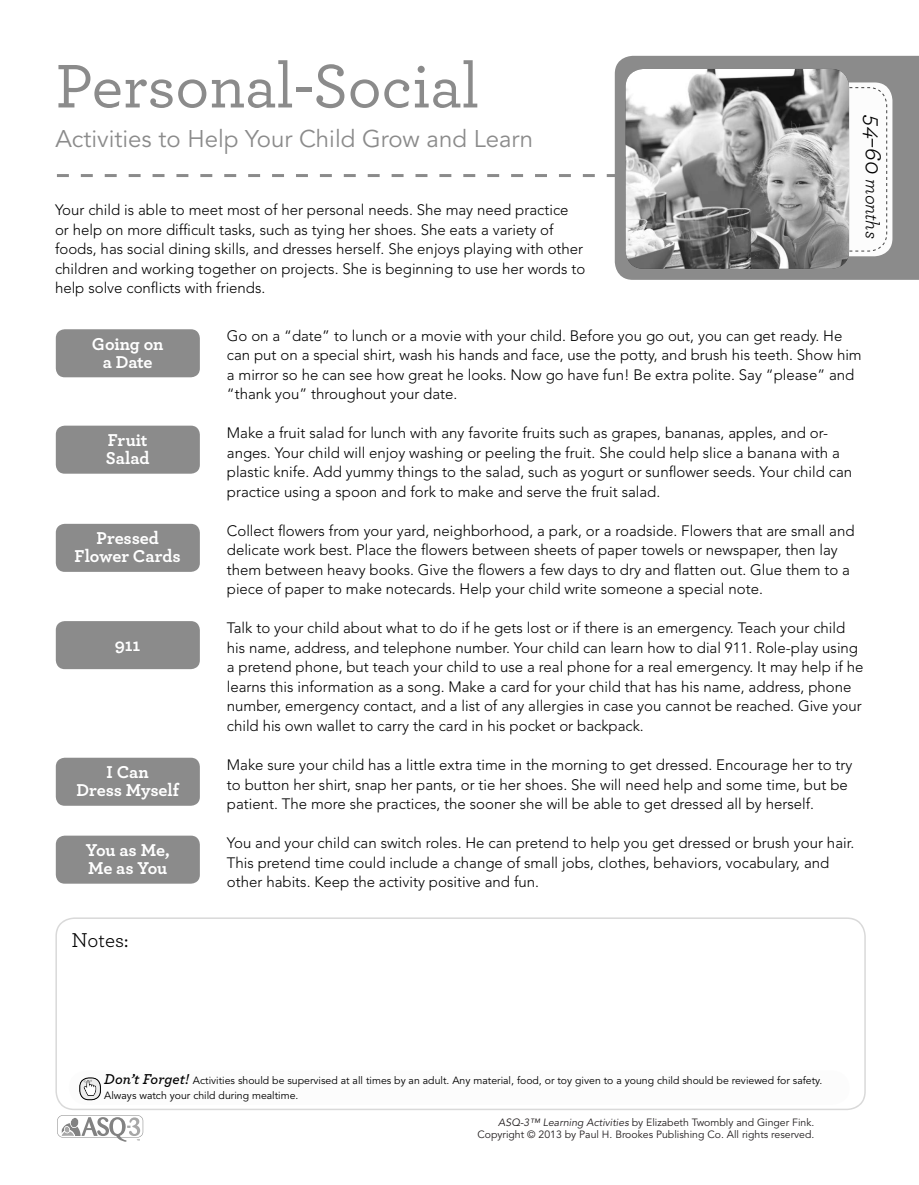
<style>
.page{position:relative;width:919px;height:1185px;background:#fff}
.page>*{position:absolute;margin:0;border:0;box-sizing:border-box;transform-origin:0 0}
.t1{font:500 64.5px "Archer";letter-spacing:-.005em;color:#8b8b8b}
.t2{font:24px "Avenir";color:#8b8b8b}
.t3{font:21px "Archer";color:#000}
.t4{font:italic 19.5px "Archer";letter-spacing:-.01em;color:#000}
.t5{font:700 18px/18px "Archer";letter-spacing:-.005em;color:#fff;text-align:center}
.t6{font:300 15px/19.5px "Avenir";color:#000}
.t7{font:10.5px/15px "Avenir";color:#000}
.t8{font:10.5px/12.9px "Avenir";color:#231f20;text-align:right}
.s1{font-size:24px}
.s2{font-family:"Archer";font-weight:600;font-style:italic;font-size:15px}
.s3{font-style:italic}
</style>
<div class="page">
<svg style="left:57px;top:1115px;width:86px;height:26px"></svg>
<svg style="left:57px;top:174px;width:558px;height:3px"></svg>
<div style="left:615px;top:56px;width:304px;height:224px;background:#8b8b8b"></div>
<div style="left:802px;top:82px;width:90px;height:174px;background:#fcfcfc;border-radius:18px"></div>
<svg style="left:849px;top:87px;width:38px;height:165px"></svg>
<img style="left:625px;top:69px;width:224px;height:200px">
<svg style="left:55px;top:917px;width:810px;height:192px"></svg>
<svg style="left:69px;top:1070px;width:780px;height:34px"></svg>
<div style="left:79px;top:1077px;width:22px;height:22px;border:1px solid #000;border-radius:9px"></div>
<div style="left:56px;top:329px;width:144px;height:48px;background:#8b8b8b;border-radius:9px"></div>
<div style="left:56px;top:425px;width:144px;height:48px;background:#8b8b8b;border-radius:9px"></div>
<div style="left:56px;top:523px;width:144px;height:48px;background:#8b8b8b;border-radius:9px"></div>
<div style="left:56px;top:621px;width:144px;height:48px;background:#8b8b8b;border-radius:9px"></div>
<div style="left:56px;top:757px;width:144px;height:48px;background:#8b8b8b;border-radius:9px"></div>
<div style="left:56px;top:835px;width:144px;height:48px;background:#8b8b8b;border-radius:9px"></div>
<h1 class="t1" style="left:55px;top:40px;width:425px">Personal-Social</h1>
<h2 class="t2" style="left:55px;top:125px;width:479px">Activities to Help Your Child Grow and Learn</h2>
<p class="t6" style="left:55px;top:200px;width:532px">Your child is able to meet most of her personal needs. She may need practice or help on more difficult tasks, such as tying her shoes. She eats a variety of foods, has social dining skills, and dresses herself. She enjoys playing with other children and working together on projects. She is beginning to use her words to help solve conflicts with friends.</p>
<h3 class="t4" style="left:886px;top:115px;width:125px;rotate:90deg"><span class="s1">54–60</span> months</h3>
<p class="t5" style="left:92px;top:333px;width:73px">Going on a Date</p>
<p class="t5" style="left:106px;top:430px;width:45px;text-align:left">Fruit<br>Salad</p>
<p class="t5" style="left:75px;top:528px;width:108px">Pressed<br>Flower Cards</p>
<p class="t5" style="left:115px;top:634px;width:27px">911</p>
<p class="t5" style="left:77px;top:761px;width:104px">I Can<br>Dress Myself</p>
<p class="t5" style="left:86px;top:839px;width:86px;text-align:left">You as Me,<br>Me as You</p>
<h3 class="t3" style="left:72px;top:925px;width:58px">Notes:</h3>
<p class="t6" style="left:227px;top:325px;width:636px">Go on a “date” to lunch or a movie with your child. Before you go out, you can get ready. He can put on a special shirt, wash his hands and face, use the potty, and brush his teeth. Show him a mirror so he can see how great he looks. Now go have fun! Be extra polite. Say “please” and “thank you” throughout your date.</p>
<p class="t6" style="left:227px;top:423px;width:627px">Make a fruit salad for lunch with any favorite fruits such as grapes, bananas, apples, and or&shy;anges. Your child will enjoy washing or peeling the fruit. She could help slice a banana with a plastic knife. Add yummy things to the salad, such as yogurt or sunflower seeds. Your child can practice using a spoon and fork to make and serve the fruit salad.</p>
<p class="t6" style="left:227px;top:520px;width:629px">Collect flowers from your yard, neighborhood, a park, or a roadside. Flowers that are small and delicate work best. Place the flowers between sheets of paper towels or newspaper, then lay them between heavy books. Give the flowers a few days to dry and flatten out. Glue them to a piece of paper to make notecards. Help your child write someone a special note.</p>
<p class="t6" style="left:227px;top:618px;width:638px">Talk to your child about what to do if he gets lost or if there is an emergency. Teach your child his name, address, and telephone number. Your child can learn how to dial 911. Role-play using a pretend phone, but teach your child to use a real phone for a real emergency. It may help if he learns this information as a song. Make a card for your child that has his name, address, phone number, emergency contact, and a list of any allergies in case you cannot be reached. Give your child his own wallet to carry the card in his pocket or backpack.</p>
<p class="t6" style="left:227px;top:754px;width:627px">Make sure your child has a little extra time in the morning to get dressed. Encourage her to try to button her shirt, snap her pants, or tie her shoes. She will need help and some time, but be patient. The more she practices, the sooner she will be able to get dressed all by herself.</p>
<p class="t6" style="left:227px;top:832px;width:629px">You and your child can switch roles. He can pretend to help you get dressed or brush your hair.<br>This pretend time could include a change of small jobs, clothes, behaviors, vocabulary, and other habits. Keep the activity positive and fun.</p>
<p class="t7" style="left:104px;top:1073px;width:719px"><span class="s2">Don’t Forget!</span> Activities should be supervised at all times by an adult. Any material, food, or toy given to a young child should be reviewed for safety.<br>Always watch your child during mealtime.</p>
<p class="t8" style="left:477px;top:1115px;width:338px"><span class="s3">ASQ-3™ Learning Activities</span> by Elizabeth Twombly and Ginger Fink.<br>Copyright © 2013 by Paul H. Brookes Publishing Co. All rights reserved.</p>
</div>
